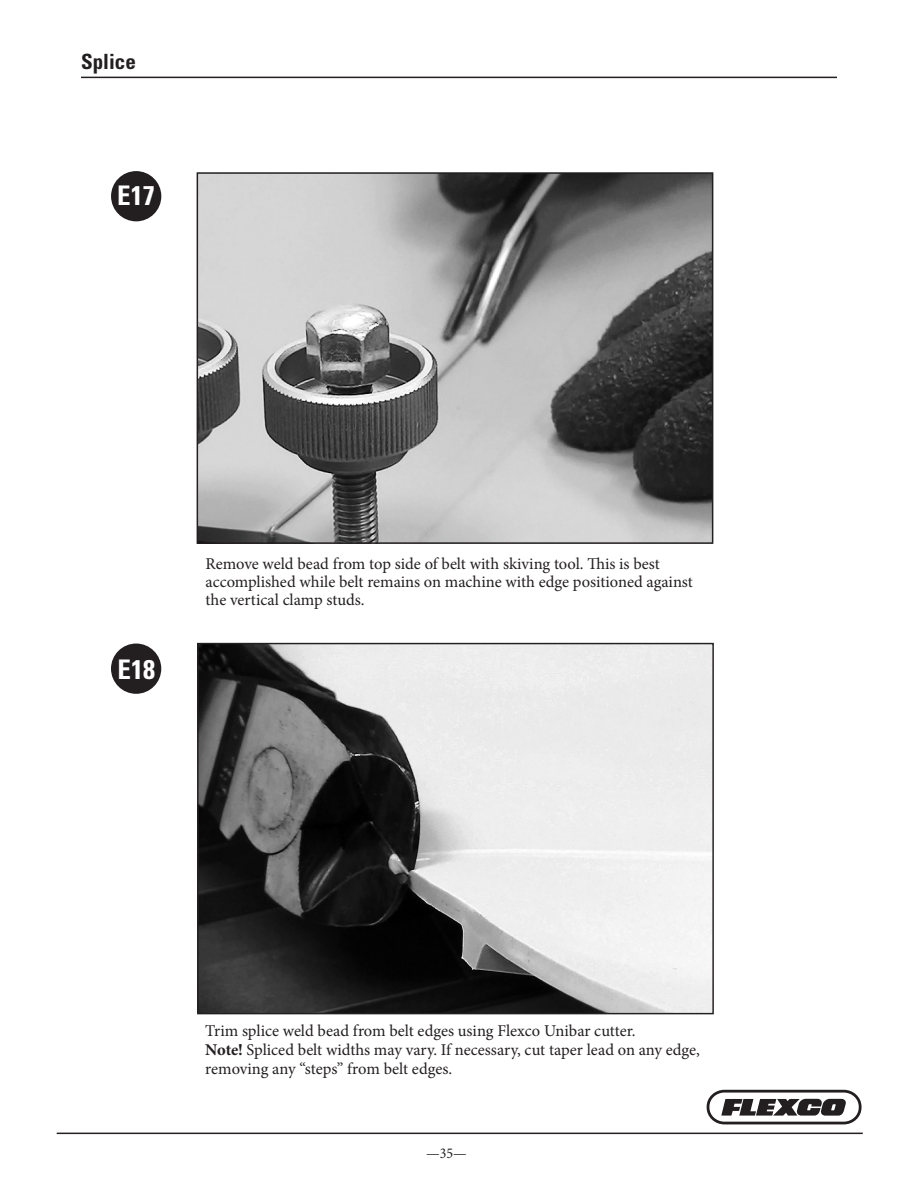
<style>
.page{position:relative;width:918px;height:1188px;background:#fff}
.page>*{position:absolute;margin:0;border:0;box-sizing:border-box;transform-origin:0 0}
.note_standalone{font:700 condensed 27px "Univers LT Std";color:#fff}
.SpreadHdr{font:700 condensed 21px "Univers LT Std";color:#231f20}
.bodycopy{font:16.5px/18px "Minion Pro";color:#231f20}
.t1{font:condensed 15px "Minion Pro";color:#231f20}
.s1{font-weight:700}
</style>
<div class="page">
<svg style="left:707px;top:1090px;width:155px;height:34px"></svg>
<hr style="left:57px;top:1133px;width:806px;height:1px;background:#231f20">
<hr style="left:81px;top:77px;width:756px;height:1px;background:#231f20">
<div style="left:111px;top:171px;width:50px;height:50px;background:#231f20;border-radius:50%"></div>
<div style="left:111px;top:644px;width:50px;height:50px;background:#231f20;border-radius:50%"></div>
<img style="left:200px;top:175px;width:510px;height:366px">
<div style="left:197px;top:172px;width:516px;height:372px;border:2px solid #231f20"></div>
<img style="left:199px;top:645px;width:513px;height:367px">
<p class="SpreadHdr" style="left:81px;top:49px;width:56px">Splice</p>
<p class="note_standalone" style="left:117px;top:179px;width:39px">E17</p>
<p class="note_standalone" style="left:118px;top:653px;width:39px">E18</p>
<p class="bodycopy" style="left:205px;top:555px;width:489px">Remove weld bead from top side of belt with skiving tool. This is best accomplished while belt remains on machine with edge positioned against the vertical clamp studs.</p>
<p class="bodycopy" style="left:205px;top:1021px;width:496px;line-height:18.9px">Trim splice weld bead from belt edges using Flexco Unibar cutter.<br><span class="s1">Note!</span> Spliced belt widths may vary. If necessary, cut taper lead on any edge, removing any “steps” from belt edges.</p>
<p class="t1" style="left:426px;top:1145px;width:42px">—35—</p>
</div>
